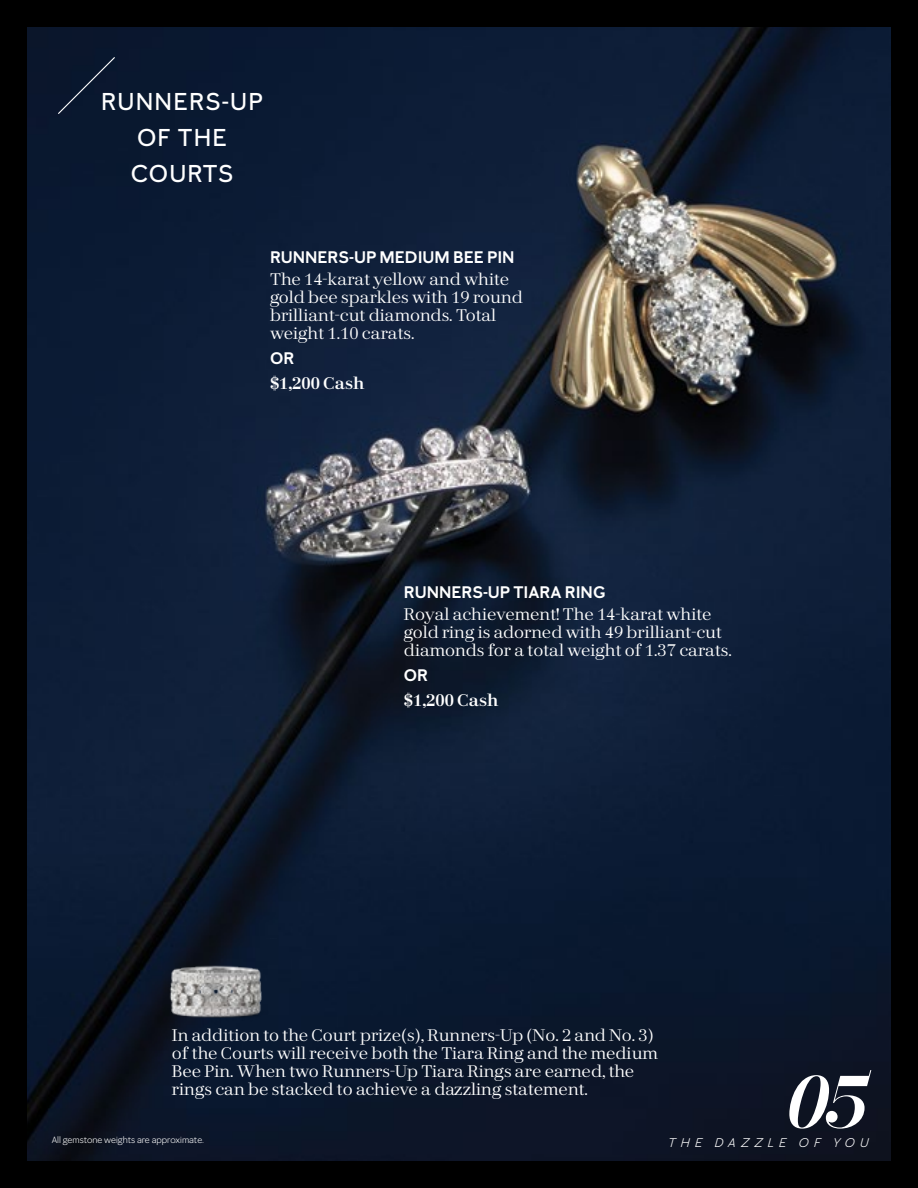
<style>
.page{position:relative;width:918px;height:1188px;background:#000}
.page>*{position:absolute;margin:0;border:0;box-sizing:border-box;transform-origin:0 0}
.t1{font:73.2px "Mary Kay Serif 060 Sem Bd Ita";color:#fff}
.Body_Copy{font:500 24px/36px "Mary Kay Sans";letter-spacing:.05em;color:#fff;text-align:center}
.t2{font:16.5px/18px "Mary Kay Serif 010";color:#fff}
.t3{font:600 16.5px "Mary Kay Sans";color:#fff}
.t4{font:600 16.5px "Mary Kay Serif 010";color:#fff}
.t5{font:italic 12.45px "Mary Kay Sans";letter-spacing:.4em;color:#fff}
.t6{font:9px "Mary Kay Sans";color:#fff}
</style>
<div class="page">
<img style="left:27px;top:27px;width:864px;height:1134px">
<img style="left:160px;top:939px;width:117px;height:91px">
<div style="left:57px;top:56px;width:59px;height:59px;background:#09172e"></div>
<p class="Body_Copy" style="left:101px;top:83px;width:163px">RUNNERS-UP<br>OF THE<br>COURTS</p>
<p class="t3" style="left:270px;top:247px;width:246px">RUNNERS-UP MEDIUM BEE PIN</p>
<p class="t2" style="left:270px;top:270px;width:254px">The 14-karat yellow and white gold bee sparkles with 19 round brilliant-cut diamonds. Total weight 1.10 carats.</p>
<p class="t3" style="left:270px;top:348px;width:26px">OR</p>
<p class="t4" style="left:270px;top:372px;width:96px">$1,200 Cash</p>
<p class="t3" style="left:404px;top:582px;width:203px">RUNNERS-UP TIARA RING</p>
<p class="t2" style="left:404px;top:604px;width:329px">Royal achievement! The 14-karat white gold ring is adorned with 49 brilliant-cut diamonds for a total weight of 1.37 carats.</p>
<p class="t3" style="left:404px;top:665px;width:26px">OR</p>
<p class="t4" style="left:404px;top:689px;width:96px">$1,200 Cash</p>
<p class="t2" style="left:172px;top:1026px;width:488px">In addition to the Court prize(s), Runners-Up (No. 2 and No. 3) of the Courts will receive both the Tiara Ring and the medium Bee Pin. When two Runners-Up Tiara Rings are earned, the rings can be stacked to achieve a dazzling statement.</p>
<h1 class="t1" style="left:788px;top:1054px;width:82px">05</h1>
<p class="t6" style="left:52px;top:1134px;width:154px">All gemstone weights are approximate.</p>
<p class="t5" style="left:668px;top:1135px;width:202px">THE DAZZLE OF YOU</p>
</div>
